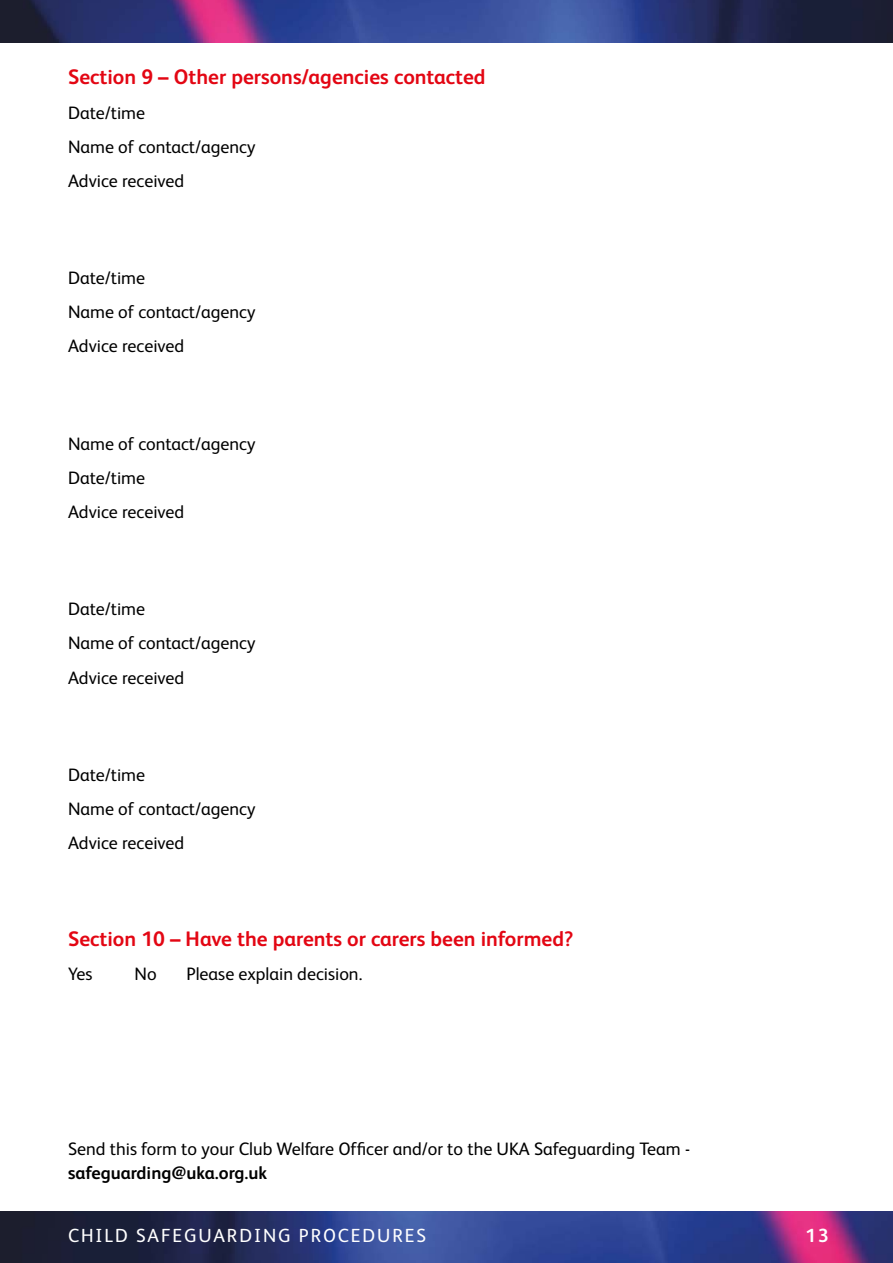
<style>
.page{position:relative;width:893px;height:1263px;background:#fff}
.page>*{position:absolute;margin:0;border:0;box-sizing:border-box;transform-origin:0 0}
.smaller_sub{font:700 21px "FS Albert";color:#e30613}
.t1{font:19.05px "FS Albert";letter-spacing:.1em;color:#fff}
.t2{font:700 19.05px "FS Albert";color:#fff}
.safe-main{font:18px/23.5px "FS Albert";color:#000}
.s1{font-weight:700}
</style>
<div class="page">
<img style="left:0;top:1211px;width:893px;height:52px">
<img style="left:0;top:0;width:893px;height:43px">
<p class="smaller_sub" style="left:68px;top:65px;width:419px">Section 9 – Other persons/agencies contacted</p>
<p class="safe-main" style="left:68px;top:101px;width:79px">Date/time</p>
<p class="safe-main" style="left:68px;top:135px;width:189px">Name of contact/agency</p>
<p class="safe-main" style="left:68px;top:169px;width:118px">Advice received</p>
<p class="safe-main" style="left:68px;top:266px;width:79px">Date/time</p>
<p class="safe-main" style="left:68px;top:300px;width:189px">Name of contact/agency</p>
<p class="safe-main" style="left:68px;top:335px;width:118px">Advice received</p>
<p class="safe-main" style="left:68px;top:432px;width:189px">Name of contact/agency</p>
<p class="safe-main" style="left:68px;top:466px;width:79px">Date/time</p>
<p class="safe-main" style="left:68px;top:500px;width:118px">Advice received</p>
<p class="safe-main" style="left:68px;top:597px;width:79px">Date/time</p>
<p class="safe-main" style="left:68px;top:631px;width:189px">Name of contact/agency</p>
<p class="safe-main" style="left:68px;top:666px;width:118px">Advice received</p>
<p class="safe-main" style="left:68px;top:763px;width:79px">Date/time</p>
<p class="safe-main" style="left:68px;top:797px;width:189px">Name of contact/agency</p>
<p class="safe-main" style="left:68px;top:831px;width:118px">Advice received</p>
<p class="smaller_sub" style="left:68px;top:927px;width:507px">Section 10 – Have the parents or carers been informed?</p>
<p class="safe-main" style="left:68px;top:962px;width:26px">Yes</p>
<p class="safe-main" style="left:135px;top:962px;width:24px">No</p>
<p class="safe-main" style="left:186px;top:962px;width:178px">Please explain decision.</p>
<p class="safe-main" style="left:68px;top:1137px;width:623px">Send this form to your Club Welfare Officer and/or to the UKA Safeguarding Team - <span class="s1">safeguarding@uka.org.uk</span></p>
<p class="t1" style="left:68px;top:1224px;width:360px">CHILD SAFEGUARDING PROCEDURES</p>
<p class="t2" style="left:805px;top:1224px;width:25px">13</p>
</div>
